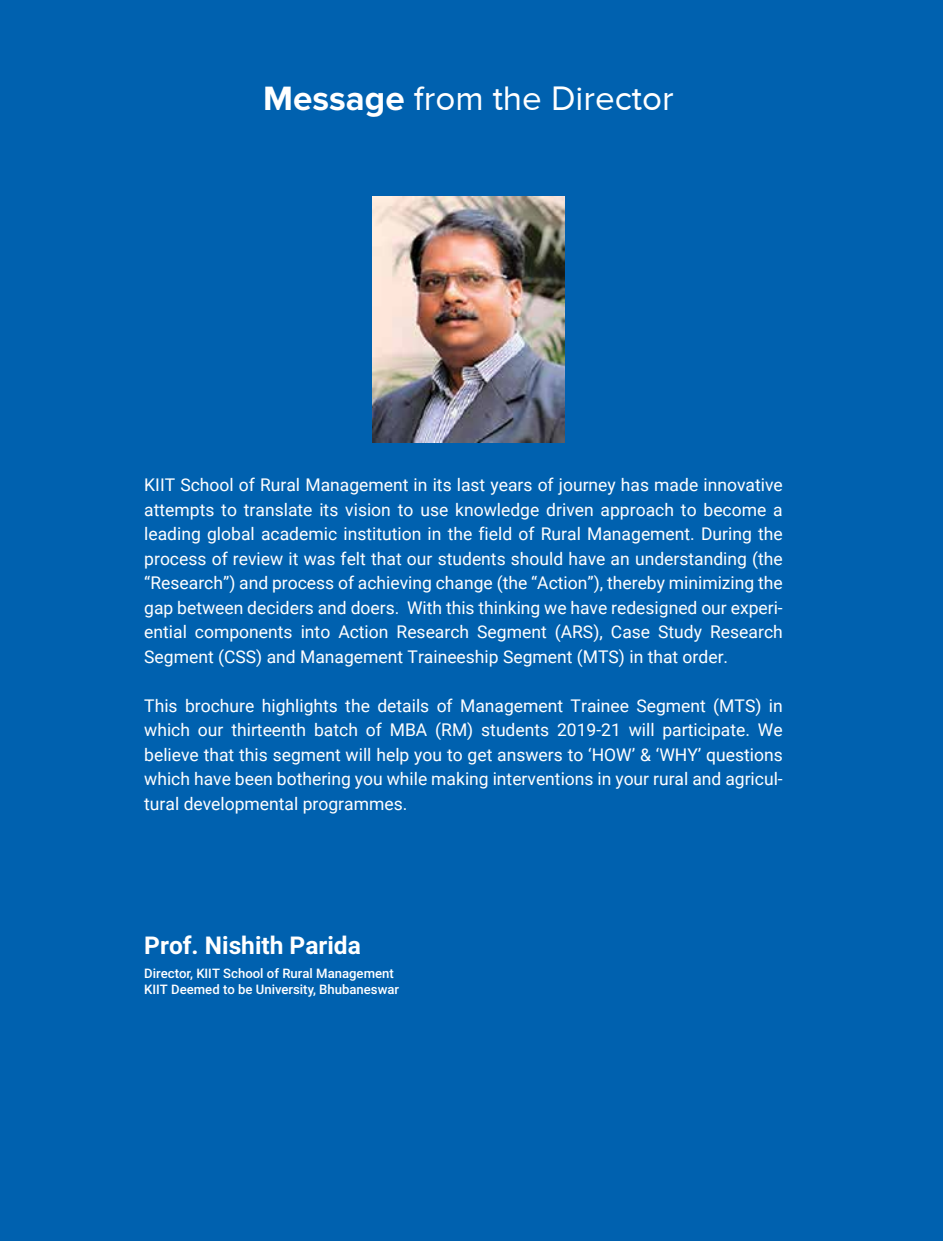
<style>
.page{position:relative;width:943px;height:1241px;background:#fff}
.page>*{position:absolute;margin:0;border:0;box-sizing:border-box;transform-origin:0 0}
.t1{font:35px "Proxima Nova A";color:#fff}
.t2{font:700 24.5px "Roboto";color:#fff}
.t3{font:17.5px/24.5px "Roboto";color:#fff;text-align:justify}
.t4{font:500 13.12px/15.8px "Roboto";color:#fff}
.s1{font-family:"Proxima Nova";font-weight:700}
</style>
<div class="page">
<div style="left:0;top:0;width:942px;height:1240px;background:#0061af"></div>
<img style="left:372px;top:197px;width:193px;height:245px">
<h1 class="t1" style="left:263px;top:79px;width:412px"><span class="s1">Message</span> from the Director</h1>
<p class="t3" style="left:144px;top:472px;width:640px">KIIT School of Rural Management in its last years of journey has made innovative attempts to translate its vision to use knowledge driven approach to become a leading global academic institution in the field of Rural Management. During the process of review it was felt that our students should have an understanding (the “Research”) and process of achieving change (the “Action”), thereby minimizing the gap between deciders and doers. With this thinking we have redesigned our experi&shy;ential components into Action Research Segment (ARS), Case Study Research Segment (CSS) and Management Traineeship Segment (MTS) in that order.</p>
<p class="t3" style="left:144px;top:692px;width:640px">This brochure highlights the details of Management Trainee Segment (MTS) in which our thirteenth batch of MBA (RM) students 2019-21 will participate. We believe that this segment will help you to get answers to ‘HOW’ &amp; ‘WHY’ questions which have been bothering you while making interventions in your rural and agricul&shy;tural developmental programmes.</p>
<h2 class="t2" style="left:144px;top:928px;width:218px">Prof. Nishith Parida</h2>
<p class="t4" style="left:144px;top:964px;width:256px">Director, KIIT School of Rural Management<br>KIIT Deemed to be University, Bhubaneswar</p>
</div>
